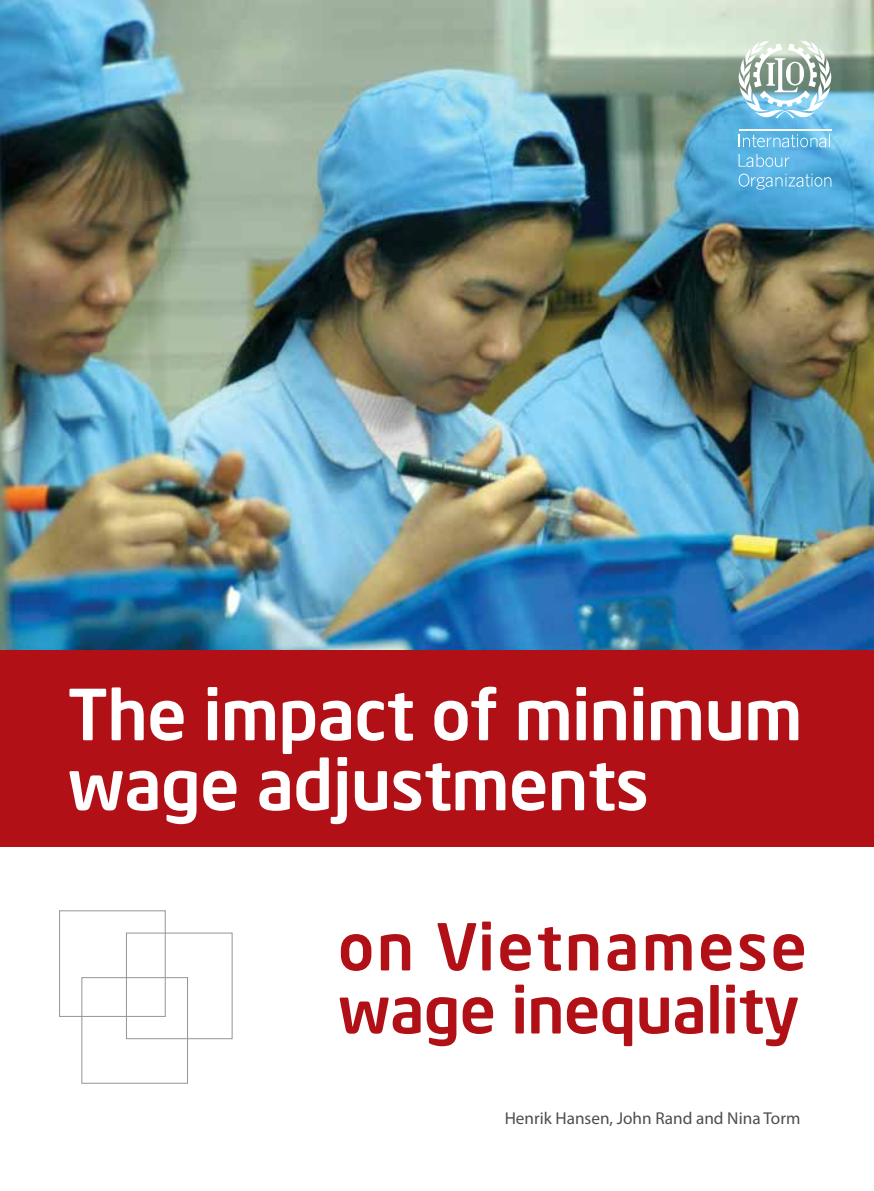
<style>
.page{position:relative;width:874px;height:1191px;background:#fff}
.page>*{position:absolute;margin:0;border:0;box-sizing:border-box;transform-origin:0 0}
.t1{font:700 69.3px/70px "UTM Neo Sans Intel";color:#fff}
.t2{font:700 63.7px/63px "UTM Neo Sans Intel";color:#b11116}
.t3{font:17.15px "Myriad Pro";color:#4d4d4f}
</style>
<div class="page">
<img style="left:0;top:0;width:873px;height:650px">
<div style="left:0;top:650px;width:873px;height:196px;background:#b11116"></div>
<svg style="left:738px;top:134px;width:91px;height:14px"></svg>
<svg style="left:738px;top:154px;width:51px;height:13px"></svg>
<svg style="left:738px;top:173px;width:93px;height:17px;background:#6bb7e1"></svg>
<hr style="left:738px;top:129px;width:93px;height:1px;background:#fff">
<svg style="left:737px;top:40px;width:95px;height:78px"></svg>
<div style="left:126px;top:932px;width:106px;height:107px;border:1px solid #939598"></div>
<div style="left:59px;top:910px;width:106px;height:106px;border:1px solid #939598"></div>
<div style="left:81px;top:977px;width:107px;height:106px;border:1px solid #939598"></div>
<p class="t1" style="left:68px;top:671px;width:735px">The impact of minimum wage adjustments</p>
<p class="t2" style="left:338px;top:907px;width:469px">on Vietnamese wage inequality</p>
<p class="t3" style="left:504px;top:1107px;width:297px">Henrik Hansen, John Rand and Nina Torm</p>
</div>
